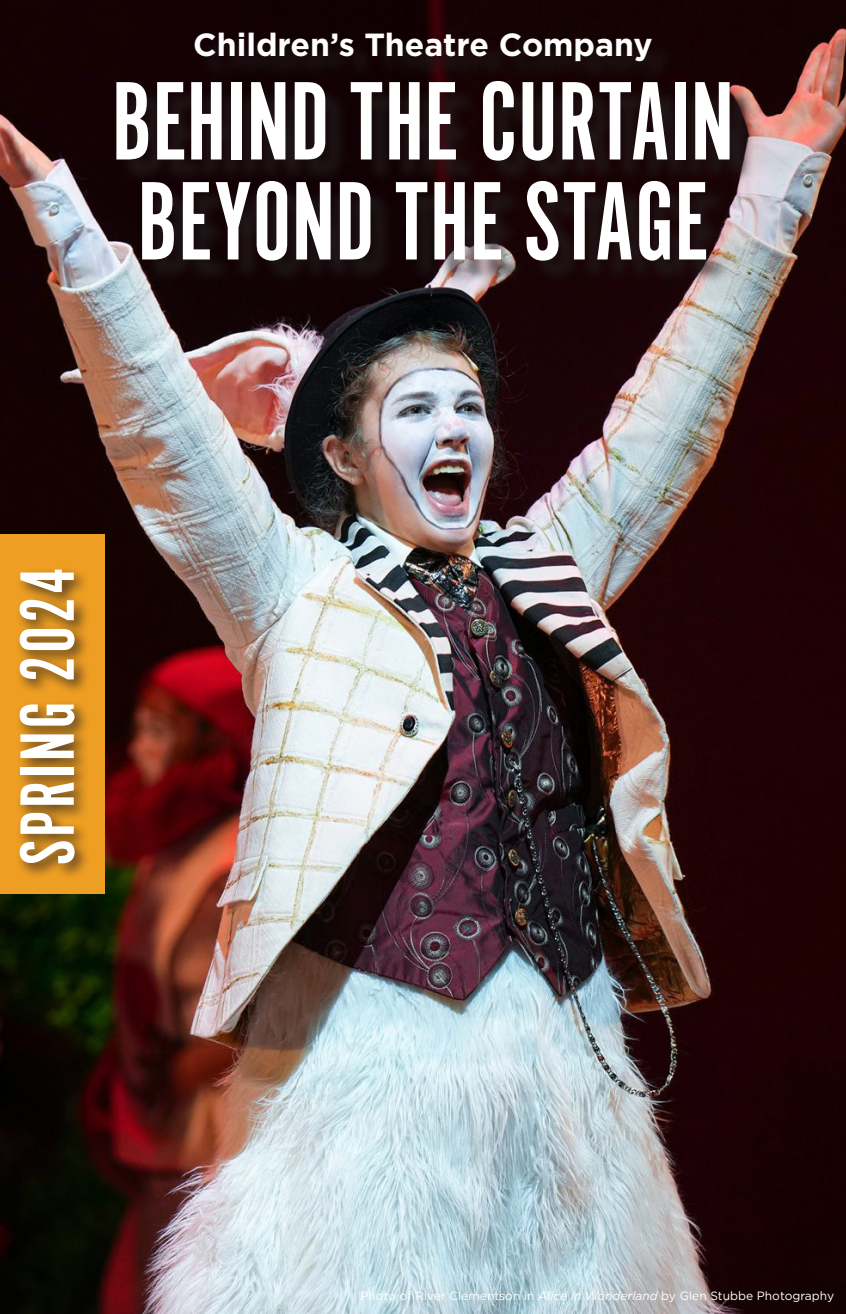
<style>
.page{position:relative;width:846px;height:1314px;background:#fff}
.page>*{position:absolute;margin:0;border:0;box-sizing:border-box;transform-origin:0 0}
.t1{font:116px "Alternate Got No 1 D";color:#fff}
.t2{font:80px "Alternate Got No 1 D";letter-spacing:.03em;color:#fff}
.t3{font:700 32px "Gotham";color:#fff}
.t4{font:12px "Gotham";color:#fff}
.s1{font-style:italic}
</style>
<div class="page">
<img style="left:0;top:0;width:846px;height:1314px">
<div style="left:119px;top:85px;width:635px;height:200px;background:#231f20;opacity:.75"></div>
<div style="left:198px;top:35px;width:478px;height:50px;background:#160406"></div>
<div style="left:0;top:534px;width:104px;height:360px;background:#ee9f23"></div>
<div style="left:15px;top:565px;width:76px;height:316px;background:#231f20;opacity:.75"></div>
<p class="t3" style="left:193px;top:24px;width:461px">Children’s Theatre Company</p>
<p class="t1" style="left:112px;top:60px;width:624px">BEHIND THE CURTAIN</p>
<p class="t1" style="left:137px;top:160px;width:573px">BEYOND THE STAGE</p>
<p class="t2" style="left:5px;top:865px;width:300px;rotate:-90deg">SPRING 2024</p>
<p class="t4" style="left:360px;top:1288px;width:475px">Photo of River Clementson in <span class="s1">Alice in Wonderland</span> by Glen Stubbe Photography</p>
</div>
